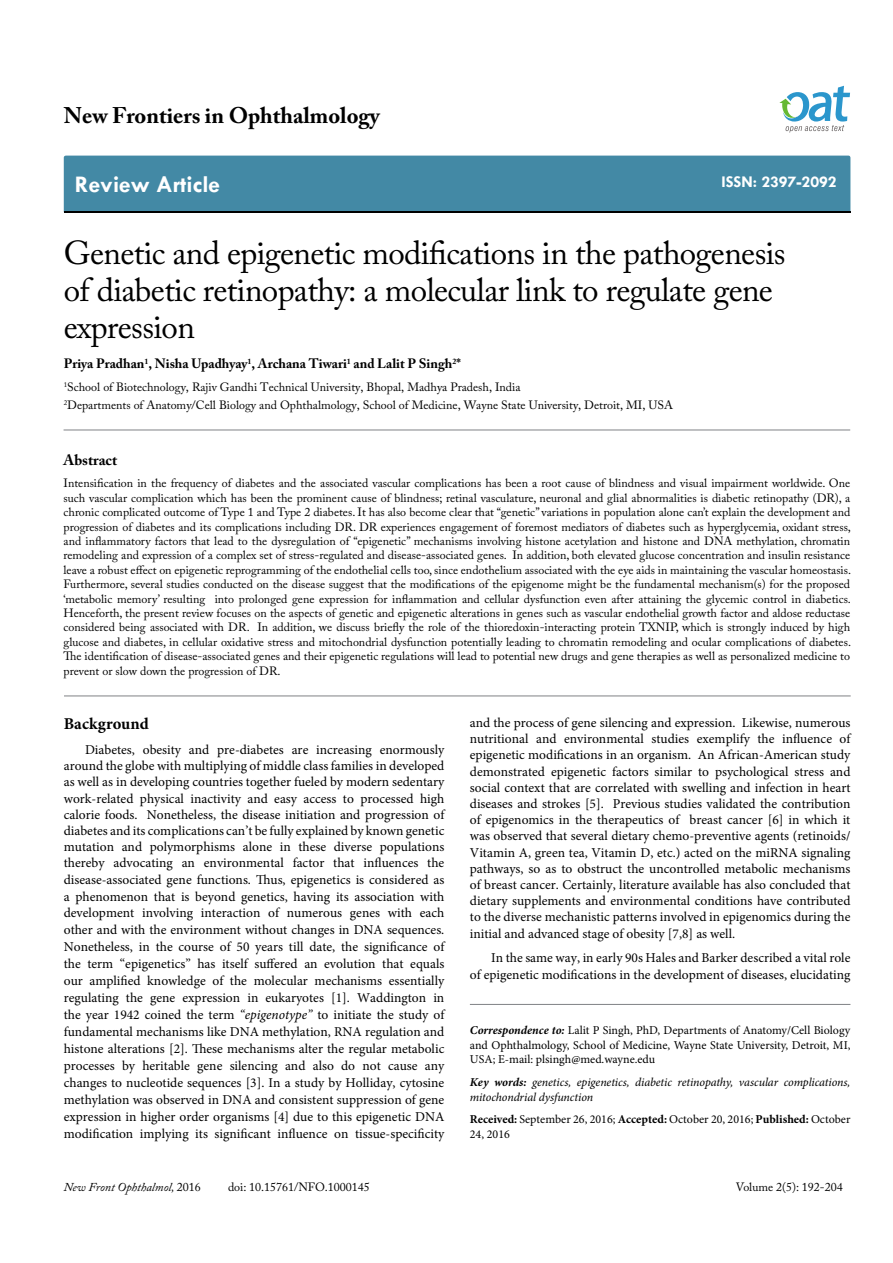
<style>
.page{position:relative;width:893px;height:1263px;background:#fff}
.page>*{position:absolute;margin:0;border:0;box-sizing:border-box;transform-origin:0 0}
.t1{font:33px/37.5px "Adobe Caslon Pro";letter-spacing:-.02em;color:#000}
.t2{font:700 24px "Tw Cen";color:#fff}
.t3{font:700 22.5px "Adobe Caslon Pro";color:#000}
.t4{font:700 16.5px "Tw Cen";color:#fff}
.t5{font:700 16.5px "Minion Pro";color:#000}
.t6{font:700 15px "Adobe Caslon Pro";color:#000}
.t7{font:13.5px/16.6px "Minion Pro";color:#000;text-align:justify}
.t8{font:700 13.5px "Adobe Caslon Pro";color:#000}
.t9{font:12px/14.4px "Adobe Caslon Pro";color:#000}
.t10{font:12px/14.4px "Minion Pro";color:#000;text-align:justify}
.t11{font:italic 12px/14.4px "Minion Pro";letter-spacing:-.005em;color:#000}
.t12{font:italic 12px "Adobe Caslon Pro";color:#000}
.s1{font-style:italic}
.s2{font-weight:700;font-style:italic}
.s3{font-weight:700}
.s4{font-style:normal}
</style>
<div class="page">
<div style="left:64px;top:156px;width:786px;height:56px;background:#4389a5"></div>
<svg style="left:779px;top:86px;width:71px;height:47px"></svg>
<hr style="left:64px;top:430px;width:786px;height:1px;background:#808285">
<hr style="left:64px;top:696px;width:787px;height:1px;background:#808285">
<hr style="left:470px;top:1004px;width:380px;height:1px;background:#808285">
<h3 class="t3" style="left:64px;top:102px;width:317px">New Frontiers in Ophthalmology</h3>
<h2 class="t2" style="left:75px;top:170px;width:147px">Review Article</h2>
<p class="t4" style="left:721px;top:172px;width:117px">ISSN: 2397-2092</p>
<h1 class="t1" style="left:64px;top:233px;width:723px">Genetic and epigenetic modifications in the pathogenesis of diabetic retinopathy: a molecular link to regulate gene expression</h1>
<p class="t8" style="left:64px;top:356px;width:399px">Priya Pradhan<sup>1</sup>, Nisha Upadhyay<sup>1</sup>, Archana Tiwari<sup>1</sup> and Lalit P Singh<sup>2</sup>*</p>
<p class="t9" style="left:64px;top:377px;width:611px;line-height:18px"><sup>1</sup>School of Biotechnology, Rajiv Gandhi Technical University, Bhopal, Madhya Pradesh, India<br><sup>2</sup>Departments of Anatomy/Cell Biology and Ophthalmology, School of Medicine, Wayne State University, Detroit, MI, USA</p>
<p class="t6" style="left:64px;top:451px;width:55px">Abstract</p>
<p class="t9" style="left:64px;top:476px;width:789px;text-align:justify">Intensification in the frequency of diabetes and the associated vascular complications has been a root cause of blindness and visual impairment worldwide. One such vascular complication which has been the prominent cause of blindness; retinal vasculature, neuronal and glial abnormalities is diabetic retinopathy (DR), a chronic complicated outcome of Type 1 and Type 2 diabetes. It has also become clear that “genetic” variations in population alone can’t explain the development and progression of diabetes and its complications including DR. DR experiences engagement of foremost mediators of diabetes such as hyperglycemia, oxidant stress, and inflammatory factors that lead to the dysregulation of “epigenetic” mechanisms involving histone acetylation and histone and DNA methylation, chromatin remodeling and expression of a complex set of stress-regulated and disease-associated genes. In addition, both elevated glucose concentration and insulin resistance leave a robust effect on epigenetic reprogramming of the endothelial cells too, since endothelium associated with the eye aids in maintaining the vascular homeostasis.<br>Furthermore, several studies conducted on the disease suggest that the modifications of the epigenome might be the fundamental mechanism(s) for the proposed ‘metabolic memory’ resulting into prolonged gene expression for inflammation and cellular dysfunction even after attaining the glycemic control in diabetics.<br>Henceforth, the present review focuses on the aspects of genetic and epigenetic alterations in genes such as vascular endothelial growth factor and aldose reductase considered being associated with DR. In addition, we discuss briefly the role of the thioredoxin-interacting protein TXNIP, which is strongly induced by high glucose and diabetes, in cellular oxidative stress and mitochondrial dysfunction potentially leading to chromatin remodeling and ocular complications of diabetes.<br>The identification of disease-associated genes and their epigenetic regulations will lead to potential new drugs and gene therapies as well as personalized medicine to prevent or slow down the progression of DR.</p>
<p class="t5" style="left:64px;top:712px;width:87px">Background</p>
<p class="t7" style="left:64px;top:741px;width:382px;text-indent:21px">Diabetes, obesity and pre-diabetes are increasing enormously around the globe with multiplying of middle class families in developed as well as in developing countries together fueled by modern sedentary work-related physical inactivity and easy access to processed high calorie foods. Nonetheless, the disease initiation and progression of diabetes and its complications can’t be fully explained by known genetic mutation and polymorphisms alone in these diverse populations thereby advocating an environmental factor that influences the disease-associated gene functions. Thus, epigenetics is considered as a phenomenon that is beyond genetics, having its association with development involving interaction of numerous genes with each other and with the environment without changes in DNA sequences.<br>Nonetheless, in the course of 50 years till date, the significance of the term “epigenetics” has itself suffered an evolution that equals our amplified knowledge of the molecular mechanisms essentially regulating the gene expression in eukaryotes [1]. Waddington in the year 1942 coined the term <span class="s1">“epigenotype”</span> to initiate the study of fundamental mechanisms like DNA methylation, RNA regulation and histone alterations [2]. These mechanisms alter the regular metabolic processes by heritable gene silencing and also do not cause any changes to nucleotide sequences [3]. In a study by Holliday, cytosine methylation was observed in DNA and consistent suppression of gene expression in higher order organisms [4] due to this epigenetic DNA modification implying its significant influence on tissue-specificity</p>
<p class="t7" style="left:470px;top:715px;width:382px;line-height:16.2px">and the process of gene silencing and expression. Likewise, numerous nutritional and environmental studies exemplify the influence of epigenetic modifications in an organism. An African-American study demonstrated epigenetic factors similar to psychological stress and social context that are correlated with swelling and infection in heart diseases and strokes [5]. Previous studies validated the contribution of epigenomics in the therapeutics of breast cancer [6] in which it was observed that several dietary chemo-preventive agents (retinoids/ Vitamin A, green tea, Vitamin D, etc.) acted on the miRNA signaling pathways, so as to obstruct the uncontrolled metabolic mechanisms of breast cancer. Certainly, literature available has also concluded that dietary supplements and environmental conditions have contributed to the diverse mechanistic patterns involved in epigenomics during the initial and advanced stage of obesity [7,8] as well.</p>
<p class="t7" style="left:470px;top:950px;width:382px;line-height:16.2px;text-align:right">In the same way, in early 90s Hales and Barker described a vital role<br>of epigenetic modifications in the development of diseases, elucidating</p>
<p class="t10" style="left:470px;top:1023px;width:382px"><span class="s2">Correspondence to:</span> Lalit P Singh, PhD, Departments of Anatomy/Cell Biology and Ophthalmology, School of Medicine, Wayne State University, Detroit, MI, USA; E-mail: plsingh@med.wayne.edu</p>
<p class="t11" style="left:470px;top:1075px;width:382px"><span class="s3">Key words:</span> genetics, epigenetics, diabetic retinopathy, vascular complications, mitochondrial dysfunction</p>
<p class="t10" style="left:470px;top:1112px;width:382px"><span class="s3">Received:</span> September 26, 2016; <span class="s3">Accepted:</span> October 20, 2016; <span class="s3">Published:</span> October<br>24, 2016</p>
<p class="t12" style="left:64px;top:1180px;width:139px">New Front Ophthalmol, <span class="s4">2016</span></p>
<p class="t9" style="left:228px;top:1180px;width:143px">doi: 10.15761/NFO.1000145</p>
<p class="t9" style="left:736px;top:1180px;width:108px">Volume 2(5): 192-204</p>
</div>
